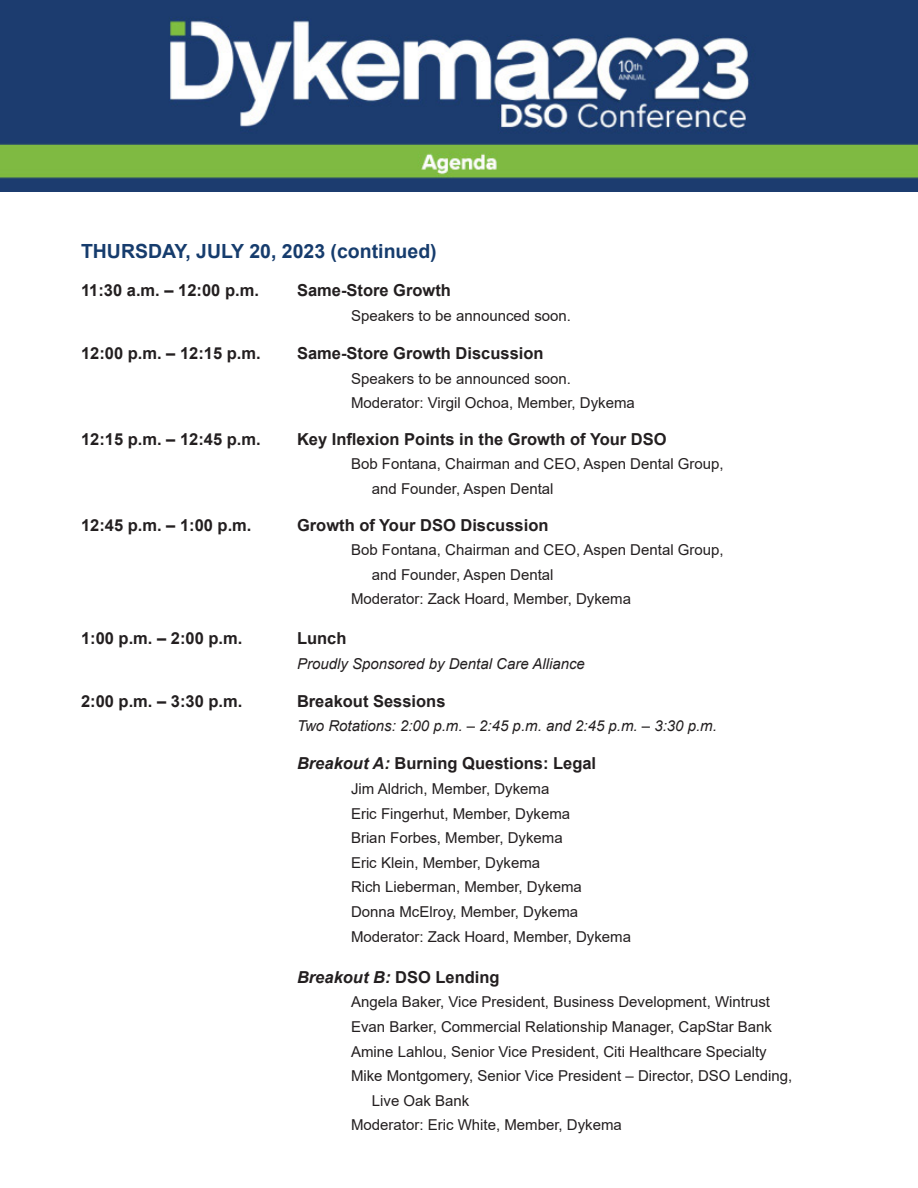
<style>
.page{position:relative;width:918px;height:1188px;background:#fff}
.page>*{position:absolute;margin:0;border:0;box-sizing:border-box;transform-origin:0 0}
.Titles{font:700 19.5px "Arial";color:#163c6d}
.Topics_and_Times{font:700 16.5px "Arial";color:#231f20}
.Titles-2{font:700 16.5px "Arial";color:#231f20}
.Topics_and_Times-2{font:italic 700 16.5px "Arial";color:#231f20}
.Panel_Descriptions{font:15px/24.6px "Arial";color:#231f20}
.Sponsors{font:italic 15px "Arial";color:#231f20}
.Titles-3{font:15px "Arial";color:#231f20}
.Topics_and_Times-3{font:15px "Arial";color:#231f20}
.s1{font-style:italic}
.s2{font-style:normal}
</style>
<div class="page">
<img style="left:0;top:0;width:918px;height:191px">
<p class="Titles" style="left:81px;top:238px;width:357px">THURSDAY, JULY 20, 2023 (continued)</p>
<p class="Titles-2" style="left:81px;top:279px;width:179px">11:30 a.m. – 12:00 p.m.</p>
<p class="Titles-2" style="left:297px;top:279px;width:156px">Same-Store Growth</p>
<p class="Titles-3" style="left:351px;top:305px;width:222px">Speakers to be announced soon.</p>
<p class="Topics_and_Times" style="left:81px;top:342px;width:181px">12:00 p.m. – 12:15 p.m.</p>
<p class="Topics_and_Times" style="left:297px;top:342px;width:248px">Same-Store Growth Discussion</p>
<p class="Topics_and_Times-3" style="left:351px;top:368px;width:222px">Speakers to be announced soon.</p>
<p class="Panel_Descriptions" style="left:351px;top:391px;width:285px">Moderator: Virgil Ochoa, Member, Dykema</p>
<p class="Topics_and_Times" style="left:81px;top:427px;width:181px">12:15 p.m. – 12:45 p.m.</p>
<p class="Topics_and_Times" style="left:297px;top:427px;width:371px">Key Inflexion Points in the Growth of Your DSO</p>
<p class="Panel_Descriptions" style="left:372px;top:452px;width:353px;text-indent:-21px">Bob Fontana, Chairman and CEO, Aspen Dental Group, and Founder, Aspen Dental</p>
<p class="Topics_and_Times" style="left:81px;top:513px;width:172px">12:45 p.m. – 1:00 p.m.</p>
<p class="Topics_and_Times" style="left:297px;top:513px;width:253px">Growth of Your DSO Discussion</p>
<p class="Panel_Descriptions" style="left:372px;top:538px;width:353px;text-indent:-21px">Bob Fontana, Chairman and CEO, Aspen Dental Group, and Founder, Aspen Dental</p>
<p class="Panel_Descriptions" style="left:351px;top:587px;width:282px">Moderator: Zack Hoard, Member, Dykema</p>
<p class="Topics_and_Times" style="left:81px;top:627px;width:163px">1:00 p.m. – 2:00 p.m.</p>
<p class="Topics_and_Times" style="left:297px;top:627px;width:51px">Lunch</p>
<p class="Sponsors" style="left:297px;top:654px;width:289px">Proudly Sponsored by Dental Care Alliance</p>
<p class="Topics_and_Times" style="left:81px;top:689px;width:163px">2:00 p.m. – 3:30 p.m.</p>
<p class="Topics_and_Times" style="left:297px;top:689px;width:150px">Breakout Sessions</p>
<p class="Sponsors" style="left:297px;top:716px;width:421px">Two Rotations: 2:00 p.m. – 2:45 p.m. and 2:45 p.m. – 3:30 p.m.</p>
<p class="Topics_and_Times" style="left:297px;top:752px;width:301px"><span class="s1">Breakout A:</span> Burning Questions: Legal</p>
<p class="Panel_Descriptions" style="left:351px;top:776px;width:200px">Jim Aldrich, Member, Dykema</p>
<p class="Panel_Descriptions" style="left:351px;top:801px;width:221px">Eric Fingerhut, Member, Dykema</p>
<p class="Panel_Descriptions" style="left:351px;top:826px;width:213px">Brian Forbes, Member, Dykema</p>
<p class="Panel_Descriptions" style="left:351px;top:850px;width:191px">Eric Klein, Member, Dykema</p>
<p class="Panel_Descriptions" style="left:351px;top:875px;width:232px">Rich Lieberman, Member, Dykema</p>
<p class="Panel_Descriptions" style="left:351px;top:899px;width:229px">Donna McElroy, Member, Dykema</p>
<p class="Panel_Descriptions" style="left:351px;top:924px;width:282px">Moderator: Zack Hoard, Member, Dykema</p>
<p class="Topics_and_Times-2" style="left:297px;top:966px;width:204px">Breakout B: <span class="s2">DSO Lending</span></p>
<p class="Panel_Descriptions" style="left:351px;top:990px;width:421px">Angela Baker, Vice President, Business Development, Wintrust</p>
<p class="Panel_Descriptions" style="left:351px;top:1014px;width:423px">Evan Barker, Commercial Relationship Manager, CapStar Bank</p>
<p class="Panel_Descriptions" style="left:351px;top:1039px;width:417px">Amine Lahlou, Senior Vice President, Citi Healthcare Specialty</p>
<p class="Panel_Descriptions" style="left:372px;top:1064px;width:422px;text-indent:-21px">Mike Montgomery, Senior Vice President – Director, DSO Lending,<br>Live Oak Bank</p>
<p class="Panel_Descriptions" style="left:351px;top:1113px;width:272px">Moderator: Eric White, Member, Dykema</p>
</div>
